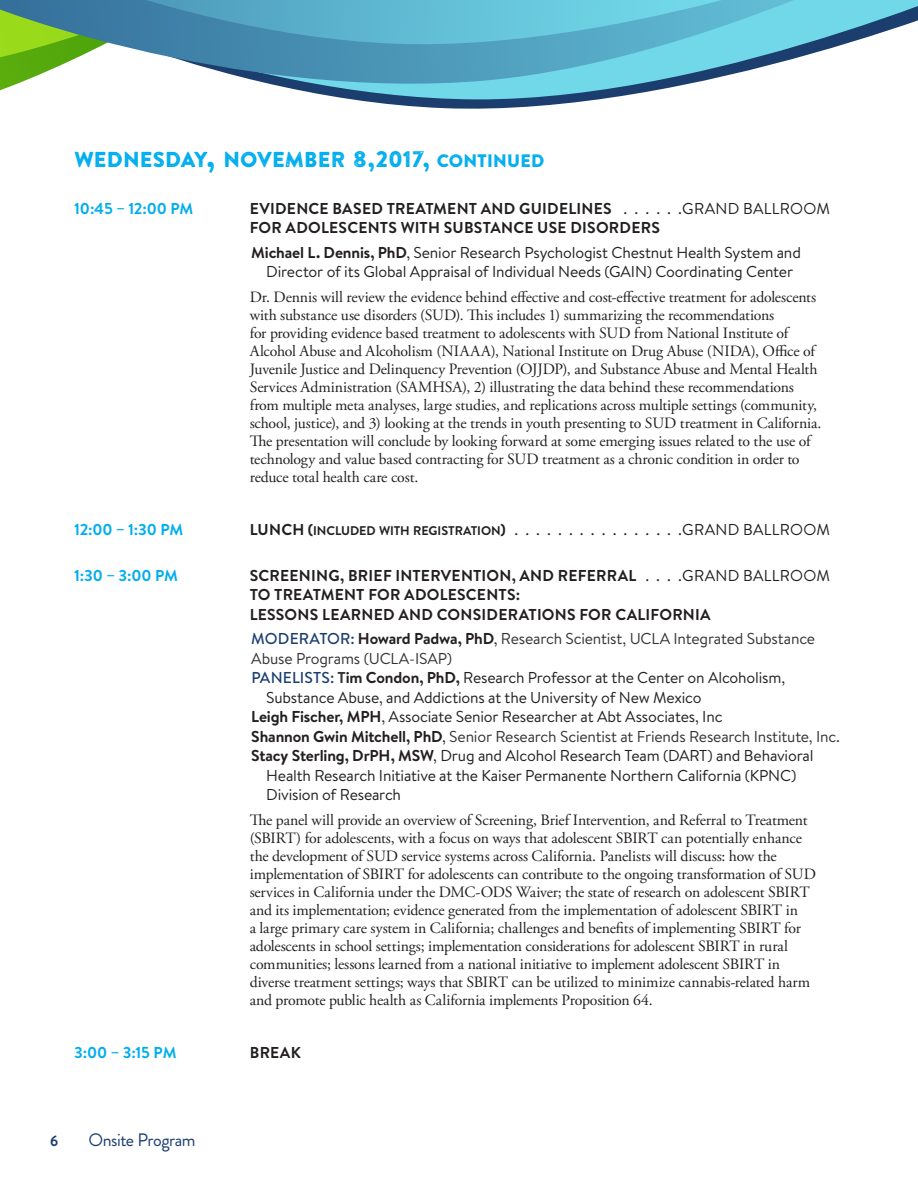
<style>
.page{position:relative;width:918px;height:1188px;background:#fff}
.page>*{position:absolute;margin:0;border:0;box-sizing:border-box;transform-origin:0 0}
.t1{font:21.6px "Brandon Printed One SC800";letter-spacing:-.025em;color:#00aeef}
.t2{font:18px "Brandon Grotesque";letter-spacing:-.025em;color:#1b3e6f}
.t3{font:15.75px/18px "Adobe Garamond Pro";letter-spacing:-.01em;color:#231f20}
.t4{font:15.75px "Brandon Text";letter-spacing:-.01em;color:#231f20}
.t5{font:700 15.75px/24.9px "Brandon Text";letter-spacing:.015em;color:#231f20}
.t6{font:15.75px "Brandon Text";letter-spacing:-.01em;color:#333}
.t7{font:700 15.75px "Brandon Text";letter-spacing:-.01em;color:#00aeef}
.t8{font:15.75px "Brandon Text";letter-spacing:.015em;color:#231f20}
.t9{font:700 15px "Brandon Grotesque";color:#1b3e6f}
.t10{font:12.6px "Brandon Text Bold SC800";letter-spacing:-.005em;color:#231f20}
.s1{font-size:27px}
.s2{font-size:22.5px}
.s3{font-size:18px}
.s4{font-weight:400}
.s5{font-family:"Brandon Text";font-weight:700;font-size:15.75px}
.s6{font-size:15.75px}
.s7{font-family:"Brandon Text";font-size:15.75px}
.s8{font-weight:500;color:#1b3e6f}
.s9{font-weight:700;color:#231f20}
.s10{color:#231f20}
.s11{font-weight:700;color:#333}
.s12{font-weight:700}
</style>
<div class="page">
<svg style="left:442px;top:102px;width:135px;height:7px"></svg>
<svg style="left:372px;top:102px;width:89px;height:6px"></svg>
<svg style="left:0;top:53px;width:814px;height:49px"></svg>
<svg style="left:0;top:0;width:918px;height:53px;background:#60afbe"></svg>
<h1 class="t1" style="left:74px;top:146px;width:472px">WEDNESDAY<span class="s1">,</span> NOVEMBER <span class="s2">8,2017,</span> <span class="s3">CONTINUED</span></h1>
<p class="t7" style="left:74px;top:197px;width:121px">10:45 – 12:00 PM</p>
<p class="t5" style="left:250px;top:195px;width:372px">EVIDENCE BASED TREATMENT AND GUIDELINES <span class="s4">......</span></p>
<p class="t8" style="left:682px;top:197px;width:149px">GRAND BALLROOM</p>
<p class="t5" style="left:250px;top:215px;width:553px">FOR ADOLESCENTS WITH SUBSTANCE USE DISORDERS<br>Michael L. Dennis, PhD<span class="s4">, Senior Research Psychologist Chestnut Health System and</span></p>
<p class="t4" style="left:266px;top:261px;width:528px">Director of its Global Appraisal of Individual Needs (GAIN) Coordinating Center</p>
<p class="t3" style="left:250px;top:289px;width:573px">Dr. Dennis will review the evidence behind effective and cost-effective treatment for adolescents with substance use disorders (SUD). This includes 1) summarizing the recommendations<br>for providing evidence based treatment to adolescents with SUD from National Institute of Alcohol Abuse and Alcoholism (NIAAA), National Institute on Drug Abuse (NIDA), Office of Juvenile Justice and Delinquency Prevention (OJJDP), and Substance Abuse and Mental Health Services Administration (SAMHSA), 2) illustrating the data behind these recommendations from multiple meta analyses, large studies, and replications across multiple settings (community, school, justice), and 3) looking at the trends in youth presenting to SUD treatment in California.<br>The presentation will conclude by looking forward at some emerging issues related to the use of technology and value based contracting for SUD treatment as a chronic condition in order to reduce total health care cost.</p>
<p class="t7" style="left:74px;top:519px;width:111px">12:00 – 1:30 PM</p>
<p class="t10" style="left:250px;top:522px;width:263px"><span class="s5">LUNCH</span> <span class="s6">(</span>INCLUDED WITH REGISTRATION<span class="s6">)</span> <span class="s7">................</span></p>
<p class="t8" style="left:682px;top:519px;width:149px">GRAND BALLROOM</p>
<p class="t7" style="left:74px;top:564px;width:105px">1:30 – 3:00 PM</p>
<p class="t5" style="left:250px;top:562px;width:395px">SCREENING, BRIEF INTERVENTION, AND REFERRAL <span class="s4">....</span></p>
<p class="t8" style="left:682px;top:564px;width:149px">GRAND BALLROOM</p>
<p class="t5" style="left:250px;top:585px;width:463px;line-height:19.5px">TO TREATMENT FOR ADOLESCENTS:<br>LESSONS LEARNED AND CONSIDERATIONS FOR CALIFORNIA</p>
<p class="t6" style="left:251px;top:628px;width:565px"><span class="s8">MODERATOR:</span> <span class="s9">Howard Padwa, PhD</span><span class="s10">,</span> Research Scientist, UCLA Integrated Substance</p>
<p class="t6" style="left:251px;top:648px;width:202px">Abuse Programs (UCLA-ISAP)</p>
<p class="t4" style="left:251px;top:667px;width:535px"><span class="s8">PANELISTS:</span> <span class="s11">T</span><span class="s12">im Condon, PhD,</span> Research Professor at the Center on Alcoholism,</p>
<p class="t4" style="left:266px;top:687px;width:437px">Substance Abuse, and Addictions at the University of New Mexico</p>
<p class="t4" style="left:251px;top:706px;width:473px"><span class="s12">Leigh Fischer, MPH</span>, Associate Senior Researcher at Abt Associates, Inc</p>
<p class="t6" style="left:251px;top:726px;width:590px"><span class="s9">Shannon Gwin Mitchell, PhD</span><span class="s10">,</span> Senior Research Scientist at Friends Research Institute, Inc.</p>
<p class="t4" style="left:251px;top:745px;width:564px"><span class="s12">Stacy Sterling, DrPH, MSW</span>, Drug and Alcohol Research Team (DART) and Behavioral</p>
<p class="t4" style="left:266px;top:765px;width:532px">Health Research Initiative at the Kaiser Permanente Northern California (KPNC)</p>
<p class="t4" style="left:266px;top:784px;width:136px">Division of Research</p>
<p class="t3" style="left:250px;top:812px;width:568px">The panel will provide an overview of Screening, Brief Intervention, and Referral to Treatment (SBIRT) for adolescents, with a focus on ways that adolescent SBIRT can potentially enhance the development of SUD service systems across California. Panelists will discuss: how the implementation of SBIRT for adolescents can contribute to the ongoing transformation of SUD services in California under the DMC-ODS Waiver; the state of research on adolescent SBIRT and its implementation; evidence generated from the implementation of adolescent SBIRT in<br>a large primary care system in California; challenges and benefits of implementing SBIRT for adolescents in school settings; implementation considerations for adolescent SBIRT in rural communities; lessons learned from a national initiative to implement adolescent SBIRT in diverse treatment settings; ways that SBIRT can be utilized to minimize cannabis-related harm and promote public health as California implements Proposition 64.</p>
<p class="t7" style="left:74px;top:1042px;width:104px">3:00 – 3:15 PM</p>
<p class="t5" style="left:250px;top:1040px;width:53px">BREAK</p>
<p class="t9" style="left:50px;top:1130px;width:10px">6</p>
<p class="t2" style="left:88px;top:1127px;width:109px">Onsite Program</p>
</div>
